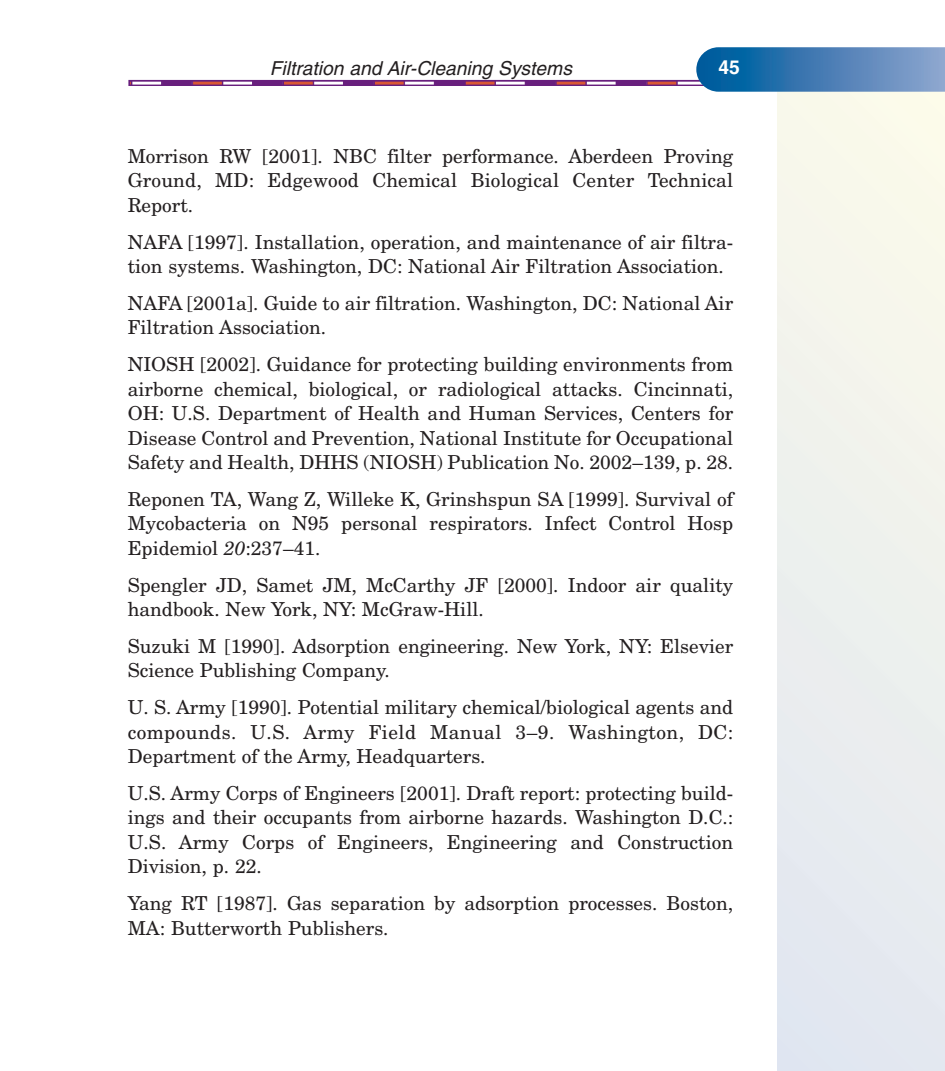
<style>
.page{position:relative;width:945px;height:1071px;background:#fff}
.page>*{position:absolute;margin:0;border:0;box-sizing:border-box;transform-origin:0 0}
.t1{font:19.25px/24.5px "New Century Schlbk";color:#231f20;text-align:justify}
.t2{font:italic 19.25px "Helvetica";color:#231f20}
.t3{font:700 19.25px "Helvetica";color:#fff}
.s1{font-style:italic}
</style>
<div class="page">
<div style="left:777px;top:91px;width:168px;height:980px;background:linear-gradient(to right,#ecefee,#f0f2ed)"></div>
<svg style="left:128px;top:47px;width:817px;height:45px"></svg>
<p class="t2" style="left:270px;top:61px;width:304px">Filtration and Air-Cleaning Systems</p>
<p class="t3" style="left:719px;top:60px;width:23px">45</p>
<p class="t1" style="left:128px;top:146px;width:607px">Morrison RW [2001]. NBC filter performance. Aberdeen Proving Ground, MD: Edgewood Chemical Biological Center Technical Report.</p>
<p class="t1" style="left:128px;top:231px;width:607px">NAFA [1997]. Installation, operation, and maintenance of air filtra&shy;tion systems. Washington, DC: National Air Filtration Association.</p>
<p class="t1" style="left:128px;top:293px;width:607px">NAFA [2001a]. Guide to air filtration. Washington, DC: National Air<br>Filtration Association.</p>
<p class="t1" style="left:128px;top:354px;width:607px">NIOSH [2002]. Guidance for protecting building environments from airborne chemical, biological, or radiological attacks. Cincinnati, OH: U.S. Department of Health and Human Services, Centers for Disease Control and Prevention, National Institute for Occupational Safety and Health, DHHS (NIOSH) Publication No. 2002–139, p. 28.</p>
<p class="t1" style="left:128px;top:489px;width:607px">Reponen TA, Wang Z, Willeke K, Grinshspun SA [1999]. Survival of Mycobacteria on N95 personal respirators. Infect Control Hosp Epidemiol <span class="s1">20</span>:237–41.</p>
<p class="t1" style="left:128px;top:574px;width:607px">Spengler JD, Samet JM, McCarthy JF [2000]. Indoor air quality handbook. New York, NY: McGraw-Hill.</p>
<p class="t1" style="left:128px;top:636px;width:607px">Suzuki M [1990]. Adsorption engineering. New York, NY: Elsevier<br>Science Publishing Company.</p>
<p class="t1" style="left:128px;top:697px;width:607px">U. S. Army [1990]. Potential military chemical/biological agents and compounds. U.S. Army Field Manual 3–9. Washington, DC:<br>Department of the Army, Headquarters.</p>
<p class="t1" style="left:128px;top:783px;width:607px">U.S. Army Corps of Engineers [2001]. Draft report: protecting build&shy;ings and their occupants from airborne hazards. Washington D.C.:<br>U.S. Army Corps of Engineers, Engineering and Construction Division, p. 22.</p>
<p class="t1" style="left:128px;top:893px;width:607px">Yang RT [1987]. Gas separation by adsorption processes. Boston,<br>MA: Butterworth Publishers.</p>
</div>
